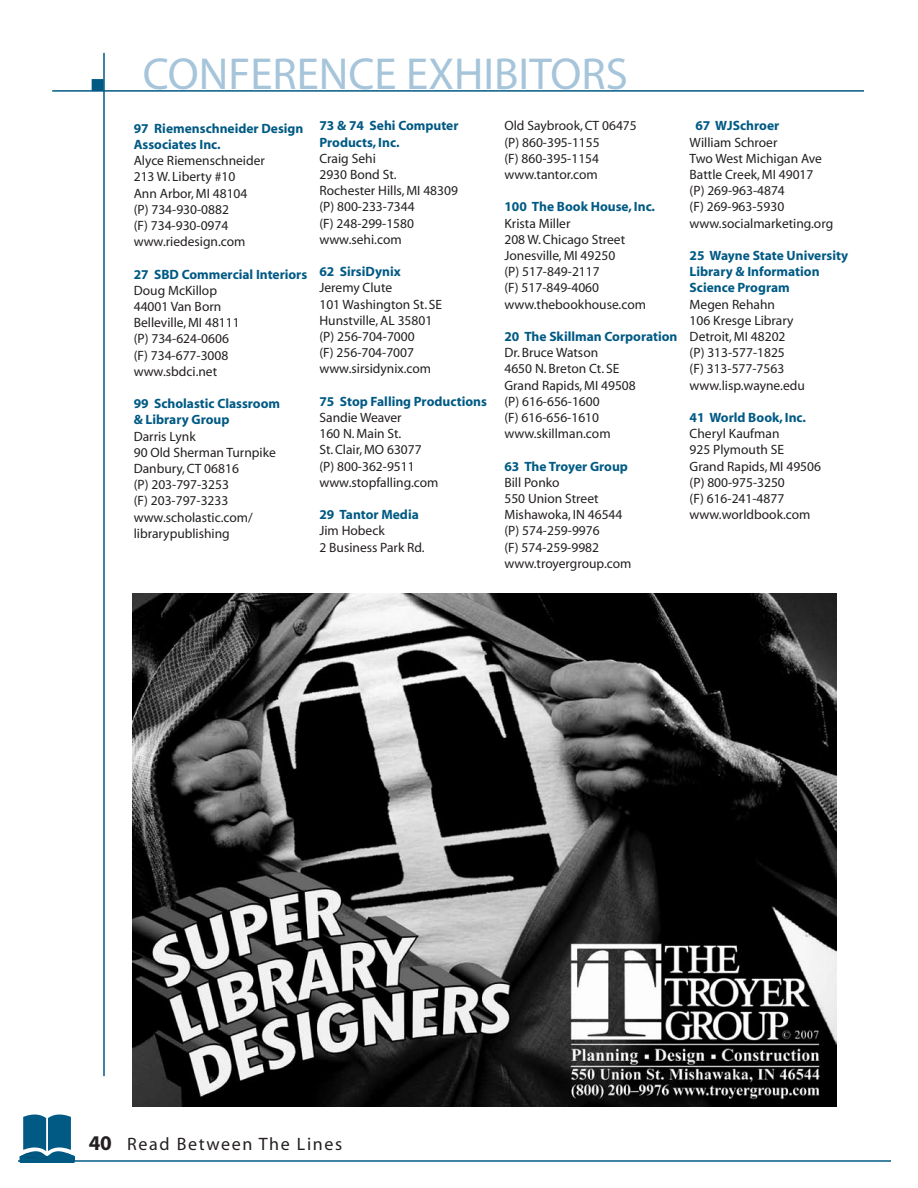
<style>
.page{position:relative;width:918px;height:1188px;background:#fff}
.page>*{position:absolute;margin:0;border:0;box-sizing:border-box;transform-origin:0 0}
.t1{font:45px "Myriad";color:#a6c5da}
.t2{font:18px "Myriad";letter-spacing:.09em;color:#231f20}
.t3{font:13.5px/16.2px "Myriad";color:#231f20}
.t4{font:700 13.5px/16.2px "Myriad";color:#005a84}
.s1{font-weight:700;font-size:21px}
</style>
<div class="page">
<hr style="left:18px;top:1160px;width:873px;height:2px;background:#005a84">
<div style="left:20px;top:1156px;width:55px;height:6px;background:#005a84"></div>
<svg style="left:20px;top:1114px;width:55px;height:45px"></svg>
<hr style="left:52px;top:90px;width:812px;height:2px;background:#005a84">
<hr style="left:103px;top:53px;width:2px;height:1023px;background:#005a84">
<div style="left:92px;top:80px;width:11px;height:10px;background:#005a84"></div>
<div style="left:92px;top:79px;width:12px;height:12px;border:2px solid #005a84"></div>
<img style="left:132px;top:594px;width:704px;height:513px">
<h1 class="t1" style="left:143px;top:52px;width:487px">CONFERENCE EXHIBITORS</h1>
<p class="t4" style="left:319px;top:118px;width:141px">73 &amp; 74 Sehi Computer<br>Products, Inc.</p>
<p class="t3" style="left:319px;top:151px;width:140px">Craig Sehi<br>2930 Bond St.<br>Rochester Hills, MI 48309 (P) 800-233-7344<br>(F) 248-299-1580 www.sehi.com</p>
<p class="t4" style="left:319px;top:264px;width:83px">62 SirsiDynix</p>
<p class="t3" style="left:319px;top:280px;width:124px">Jeremy Clute<br>101 Washington St. SE<br>Hunstville, AL 35801 (P) 256-704-7000<br>(F) 256-704-7007 www.sirsidynix.com</p>
<p class="t4" style="left:319px;top:394px;width:169px">75 Stop Falling Productions</p>
<p class="t3" style="left:319px;top:410px;width:121px">Sandie Weaver<br>160 N. Main St.<br>St. Clair, MO 63077 (P) 800-362-9511 www.stopfalling.com</p>
<p class="t4" style="left:319px;top:507px;width:101px">29 Tantor Media</p>
<p class="t3" style="left:319px;top:523px;width:107px">Jim Hobeck<br>2 Business Park Rd.</p>
<p class="t3" style="left:504px;top:118px;width:134px">Old Saybrook, CT 06475 (P) 860-395-1155<br>(F) 860-395-1154 www.tantor.com</p>
<p class="t4" style="left:504px;top:199px;width:152px">100 The Book House, Inc.</p>
<p class="t3" style="left:504px;top:216px;width:143px">Krista Miller<br>208 W. Chicago Street<br>Jonesville, MI 49250<br>(P) 517-849-2117<br>(F) 517-849-4060 www.thebookhouse.com</p>
<p class="t4" style="left:504px;top:329px;width:174px">20 The Skillman Corporation</p>
<p class="t3" style="left:504px;top:345px;width:133px">Dr. Bruce Watson<br>4650 N. Breton Ct. SE<br>Grand Rapids, MI 49508 (P) 616-656-1600<br>(F) 616-656-1610 www.skillman.com</p>
<p class="t4" style="left:504px;top:459px;width:125px">63 The Troyer Group</p>
<p class="t3" style="left:504px;top:475px;width:128px">Bill Ponko<br>550 Union Street<br>Mishawoka, IN 46544 (P) 574-259-9976<br>(F) 574-259-9982 www.troyergroup.com</p>
<p class="t4" style="left:134px;top:121px;width:171px">97 Riemenschneider Design<br>Associates Inc.</p>
<p class="t3" style="left:134px;top:153px;width:133px">Alyce Riemenschneider<br>213 W. Liberty #10<br>Ann Arbor, MI 48104 (P) 734-930-0882<br>(F) 734-930-0974 www.riedesign.com</p>
<p class="t4" style="left:134px;top:266px;width:30px">27 SBD</p>
<p class="t4" style="left:182px;top:266px;width:127px">Commercial Interiors</p>
<p class="t3" style="left:134px;top:283px;width:107px">Doug McKillop<br>44001 Van Born<br>Belleville, MI 48111 (P) 734-624-0606 (F) 734-677-3008 www.sbdci.net</p>
<p class="t4" style="left:134px;top:396px;width:148px">99 Scholastic Classroom &amp; Library Group</p>
<p class="t3" style="left:134px;top:429px;width:144px">Darris Lynk<br>90 Old Sherman Turnpike<br>Danbury, CT 06816<br>(P) 203-797-3253<br>(F) 203-797-3233 www.scholastic.com/ librarypublishing</p>
<p class="t4" style="left:695px;top:118px;width:85px">67 WJSchroer</p>
<p class="t3" style="left:690px;top:135px;width:145px">William Schroer<br>Two West Michigan Ave<br>Battle Creek, MI 49017<br>(P) 269-963-4874<br>(F) 269-963-5930 www.socialmarketing.org</p>
<p class="t4" style="left:690px;top:248px;width:160px">25 Wayne State University<br>Library &amp; Information<br>Science Program</p>
<p class="t3" style="left:690px;top:297px;width:117px">Megen Rehahn<br>106 Kresge Library<br>Detroit, MI 48202<br>(P) 313-577-1825<br>(F) 313-577-7563 www.lisp.wayne.edu</p>
<p class="t4" style="left:690px;top:410px;width:118px">41 World Book, Inc.</p>
<p class="t3" style="left:690px;top:426px;width:133px">Cheryl Kaufman<br>925 Plymouth SE<br>Grand Rapids, MI 49506 (P) 800-975-3250<br>(F) 616-241-4877 www.worldbook.com</p>
<h2 class="t2" style="left:89px;top:1135px;width:255px"><span class="s1">40</span> Read Between The Lines</h2>
</div>
